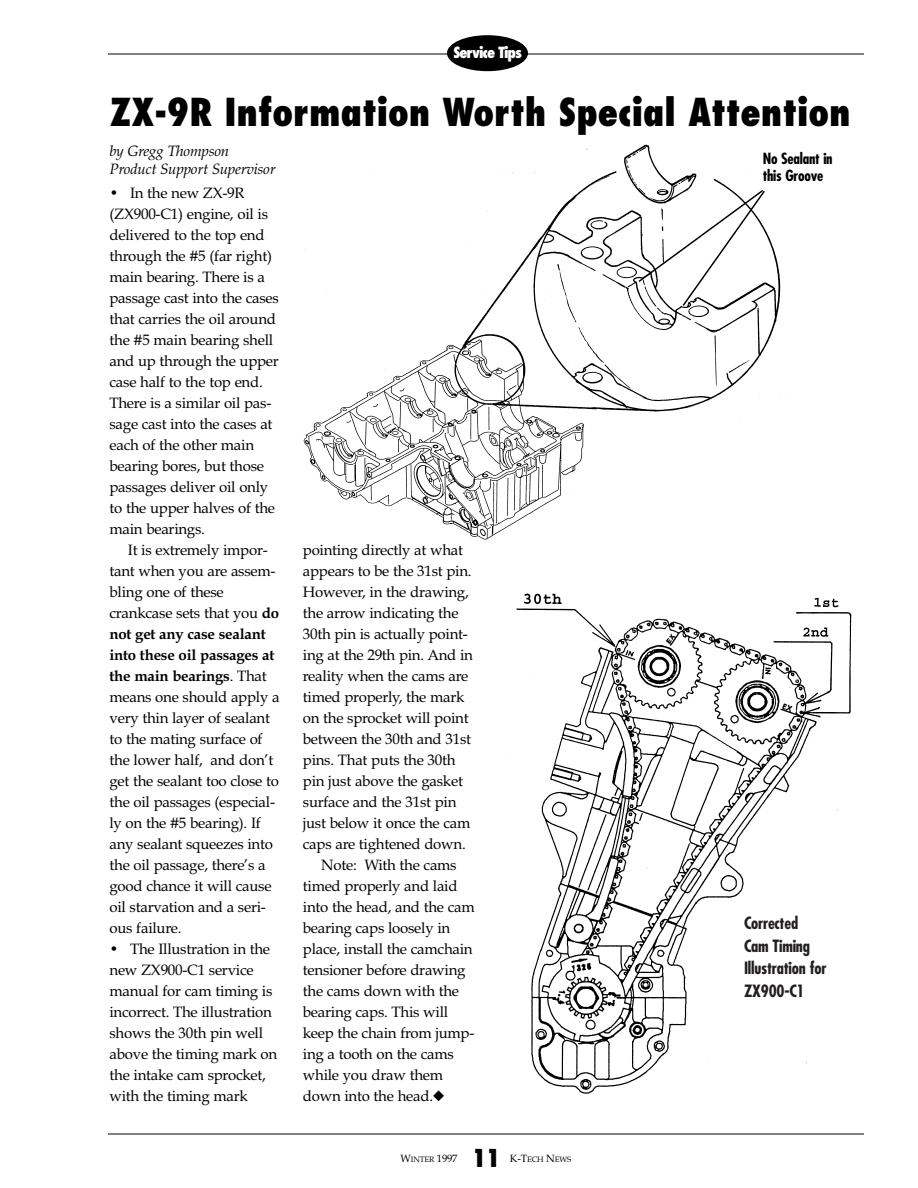
<style>
.page{position:relative;width:918px;height:1188px;background:#fff}
.page>*{position:absolute;margin:0;border:0;box-sizing:border-box;transform-origin:0 0}
.t1{font:800 condensed 37.5px "Futura";color:#000}
.t2{font:800 condensed 24px "Futura";color:#000}
.t3{font:700 condensed 16.5px/22.5px "Futura";letter-spacing:-.015em;color:#231f20}
.t4{font:15px/21px "Book Antiqua";letter-spacing:-.015em;color:#000}
.t5{font:italic 15px/18px "Book Antiqua";letter-spacing:-.015em;color:#000}
.t6{font:700 condensed 15px/17.2px "Futura";letter-spacing:-.015em;color:#000}
.t7{font:800 condensed 15px "Futura";letter-spacing:-.065em;color:#fff}
.t8{font:10.5px "Book Antiqua";color:#000}
.t9{font:7.8px "Book Antiqua";letter-spacing:-.02em;color:#000}
.s1{font-weight:700}
.s2{font-size:7.8px}
.s3{font-size:10.5px}
</style>
<div class="page">
<hr style="left:108px;top:54px;width:756px;height:1px;background:#000">
<hr style="left:108px;top:1134px;width:756px;height:1px;background:#000">
<div style="left:447px;top:35px;width:81px;height:36px;background:#000;border-radius:50%"></div>
<img style="left:303px;top:144px;width:478px;height:398px">
<img style="left:516px;top:593px;width:336px;height:501px">
<svg style="left:637px;top:188px;width:129px;height:120px"></svg>
<p class="t7" style="left:453px;top:46px;width:70px">Service Tips</p>
<h1 class="t1" style="left:110px;top:96px;width:743px">ZX-9R Information Worth Special Attention</h1>
<p class="t6" style="left:763px;top:151px;width:71px">No Sealant in this Groove</p>
<p class="t5" style="left:110px;top:144px;width:168px">by Gregg Thompson<br>Product Support Supervisor</p>
<p class="t4" style="left:110px;top:184px;width:171px">• In the new ZX-9R (ZX900-C1) engine, oil is delivered to the top end through the #5 (far right) main bearing. There is a passage cast into the cases that carries the oil around the #5 main bearing shell and up through the upper case half to the top end.<br>There is a similar oil pas&shy;sage cast into the cases at each of the other main bearing bores, but those passages deliver oil only to the upper halves of the main bearings.</p>
<p class="t4" style="left:110px;top:541px;width:172px;text-indent:18px">It is extremely impor&shy;tant when you are assem&shy;bling one of these crankcase sets that you <span class="s1">do not get any case sealant into these oil passages at the main bearings</span>. That means one should apply a very thin layer of sealant to the mating surface of the lower half, and don’t get the sealant too close to the oil passages (especial&shy;ly on the #5 bearing). If any sealant squeezes into the oil passage, there’s a good chance it will cause oil starvation and a seri&shy;ous failure.</p>
<p class="t4" style="left:110px;top:940px;width:169px">• The Illustration in the new ZX900-C1 service manual for cam timing is incorrect. The illustration shows the 30th pin well above the timing mark on the intake cam sprocket, with the timing mark</p>
<p class="t4" style="left:303px;top:541px;width:162px">pointing directly at what</p>
<p class="t4" style="left:303px;top:562px;width:170px">appears to be the 31st pin.</p>
<p class="t4" style="left:303px;top:583px;width:167px">However, in the drawing,</p>
<p class="t4" style="left:303px;top:604px;width:157px">the arrow indicating the</p>
<p class="t4" style="left:303px;top:625px;width:166px">30th pin is actually point-</p>
<p class="t4" style="left:303px;top:646px;width:172px">ing at the 29th pin. And in</p>
<p class="t4" style="left:303px;top:667px;width:167px">reality when the cams are</p>
<p class="t4" style="left:303px;top:688px;width:163px">timed properly, the mark</p>
<p class="t4" style="left:303px;top:709px;width:167px">on the sprocket will point</p>
<p class="t4" style="left:303px;top:730px;width:170px">between the 30th and 31st</p>
<p class="t4" style="left:303px;top:751px;width:154px">pins. That puts the 30th</p>
<p class="t4" style="left:303px;top:772px;width:162px">pin just above the gasket</p>
<p class="t4" style="left:303px;top:793px;width:155px">surface and the 31st pin</p>
<p class="t4" style="left:303px;top:814px;width:169px">just below it once the cam</p>
<p class="t4" style="left:303px;top:835px;width:164px">caps are tightened down.</p>
<p class="t4" style="left:321px;top:856px;width:137px">Note: With the cams</p>
<p class="t4" style="left:303px;top:877px;width:156px">timed properly and laid</p>
<p class="t4" style="left:303px;top:898px;width:173px">into the head, and the cam</p>
<p class="t4" style="left:303px;top:919px;width:149px">bearing caps loosely in</p>
<p class="t4" style="left:303px;top:940px;width:171px">place, install the camchain</p>
<p class="t4" style="left:303px;top:961px;width:164px">tensioner before drawing</p>
<p class="t4" style="left:303px;top:982px;width:158px">the cams down with the</p>
<p class="t4" style="left:303px;top:1003px;width:147px">bearing caps. This will</p>
<p class="t4" style="left:303px;top:1024px;width:173px">keep the chain from jump-</p>
<p class="t4" style="left:303px;top:1045px;width:152px">ing a tooth on the cams</p>
<p class="t4" style="left:303px;top:1066px;width:142px">while you draw them</p>
<p class="t4" style="left:303px;top:1087px;width:143px">down into the head.◆</p>
<h2 class="t2" style="left:472px;top:1148px;width:30px">11</h2>
<p class="t8" style="left:401px;top:1154px;width:58px">W<span class="s2">INTER</span> 1997</p>
<p class="t9" style="left:510px;top:1156px;width:63px"><span class="s3">K-T</span>ECH <span class="s3">N</span>EWS</p>
<p class="t3" style="left:744px;top:914px;width:84px">Corrected<br>Cam Timing<br>Illustration for<br>ZX900-C1</p>
</div>
